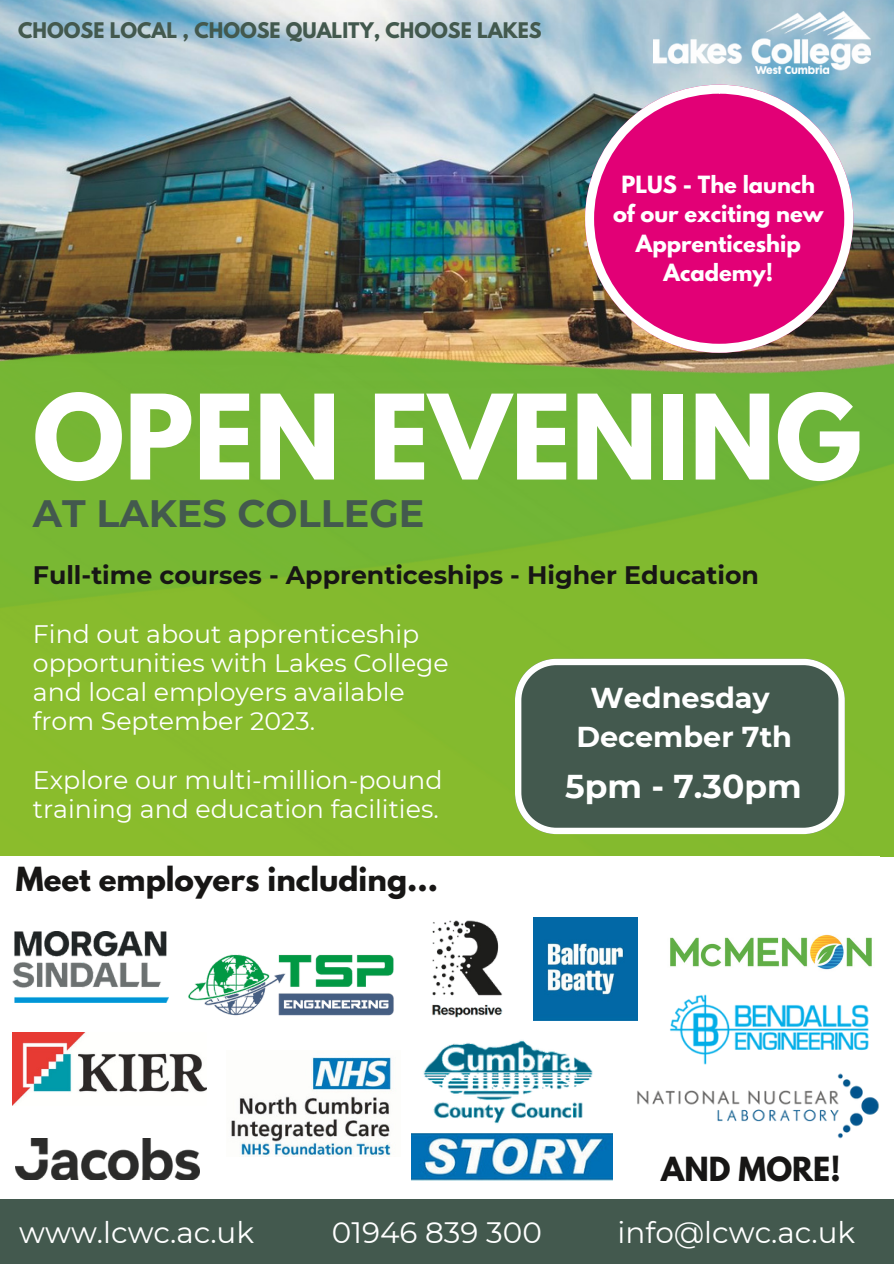
<style>
.page{position:relative;width:894px;height:1264px;background:#fff}
.page>*{position:absolute;margin:0;border:0;box-sizing:border-box;transform-origin:0 0}
.t1{font:700 104.1px "League Spartan";color:#fff}
.t2{font:700 38.1px "Montserrat";color:#43594e}
.t3{font:700 33px "Montserrat";color:#fff}
.t4{font:29.4px "Montserrat";color:#fff}
.t5{font:700 29.4px "League Spartan";color:#171615}
.t6{font:700 28.65px/39.5px "Montserrat";color:#fff;text-align:center}
.t7{font:25.2px/29.2px "Montserrat";color:#fff}
.t8{font:700 25.2px "Montserrat";color:#171615}
.t9{font:700 21px/29.2px "League Spartan";color:#fff;text-align:center}
.t10{font:700 19.05px "League Spartan";color:#43594e}
</style>
<div class="page">
<img style="left:0;top:0;width:893px;height:856px">
<img style="left:653px;top:11px;width:216px;height:62px">
<svg style="left:507px;top:651px;width:345px;height:190px"></svg>
<img style="left:13px;top:1032px;width:194px;height:73px">
<img style="left:231px;top:1057px;width:161px;height:99px">
<img style="left:15px;top:1138px;width:185px;height:41px">
<img style="left:637px;top:1077px;width:242px;height:62px">
<img style="left:432px;top:920px;width:71px;height:97px">
<img style="left:670px;top:994px;width:199px;height:83px">
<img style="left:188px;top:954px;width:206px;height:62px">
<img style="left:13px;top:931px;width:156px;height:71px">
<img style="left:423px;top:1040px;width:170px;height:84px">
<img style="left:411px;top:1133px;width:201px;height:46px">
<div style="left:0;top:1199px;width:883px;height:64px;background:#43594e"></div>
<svg style="left:585px;top:85px;width:268px;height:268px"></svg>
<img style="left:533px;top:917px;width:104px;height:103px">
<img style="left:670px;top:934px;width:202px;height:36px">
<p class="t10" style="left:18px;top:21px;width:525px">CHOOSE LOCAL , CHOOSE QUALITY, CHOOSE LAKES</p>
<p class="t9" style="left:613px;top:173px;width:212px">PLUS - The launch of our exciting new<br>Apprenticeship<br>Academy!</p>
<h1 class="t1" style="left:33px;top:386px;width:830px">OPEN EVENING</h1>
<h2 class="t2" style="left:33px;top:490px;width:393px">AT LAKES COLLEGE</h2>
<p class="t8" style="left:33px;top:559px;width:727px">Full-time courses - Apprenticeships - Higher Education</p>
<p class="t7" style="left:33px;top:619px;width:417px">Find out about apprenticeship opportunities with Lakes College and local employers available from September 2023.</p>
<p class="t7" style="left:33px;top:765px;width:411px">Explore our multi-million-pound training and education facilities.</p>
<p class="t6" style="left:576px;top:677px;width:217px">Wednesday<br>December 7th</p>
<h3 class="t3" style="left:565px;top:766px;width:238px">5pm - 7.30pm</h3>
<p class="t5" style="left:16px;top:864px;width:423px">Meet employers including...</p>
<p class="t5" style="left:661px;top:1154px;width:181px">AND MORE!</p>
<p class="t4" style="left:19px;top:1214px;width:236px">www.lcwc.ac.uk</p>
<p class="t4" style="left:332px;top:1214px;width:211px">01946 839 300</p>
<p class="t4" style="left:617px;top:1214px;width:239px">info@lcwc.ac.uk</p>
</div>
